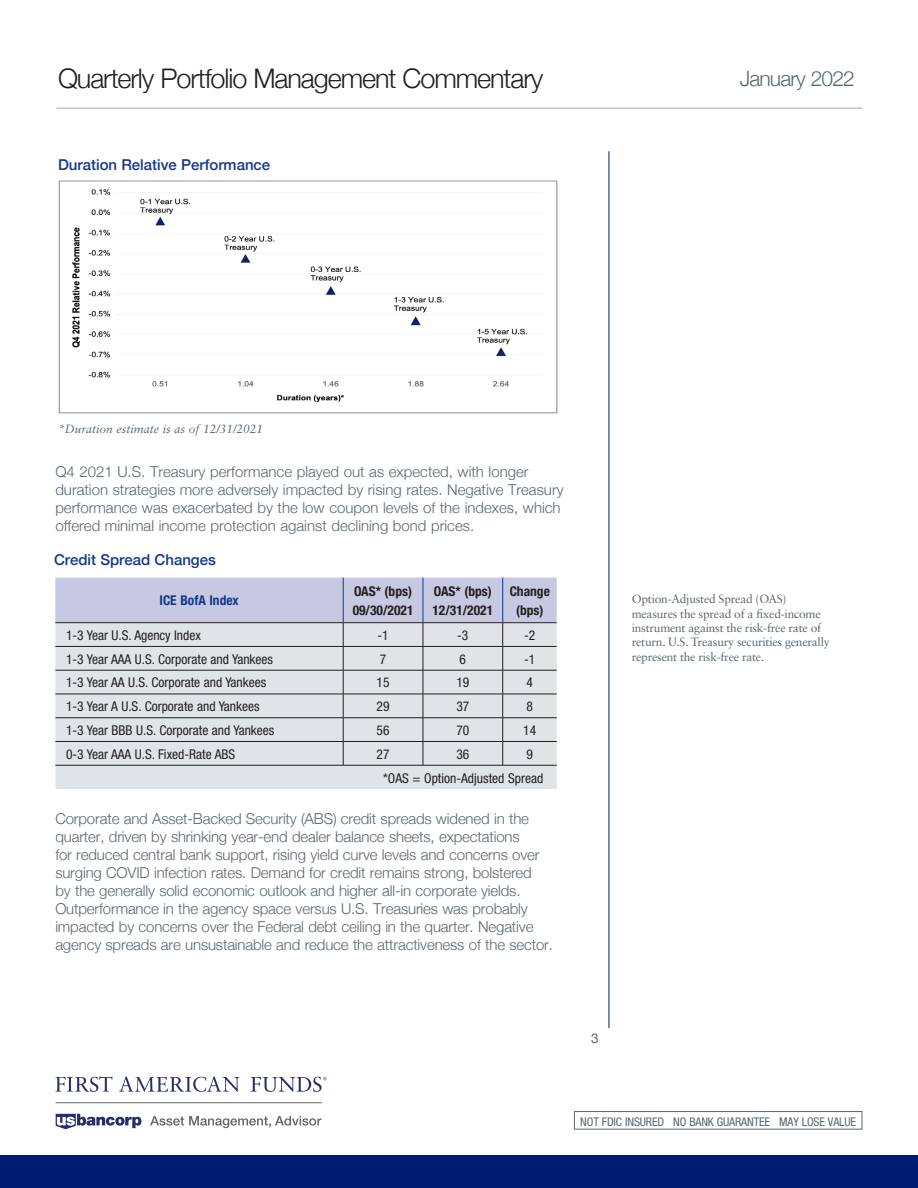
<style>
.page{position:relative;width:918px;height:1188px;background:#fff}
.page>*{position:absolute;margin:0;border:0;box-sizing:border-box;transform-origin:0 0}
.t1{font:300 27px "Helvetica Neue";letter-spacing:-.04em;color:#231f20}
.t2{font:300 21px "Helvetica Neue";letter-spacing:-.04em;color:#5a6670}
.t3{font:300 15px/18px "Helvetica Neue";letter-spacing:-.01em;color:#5a6670}
.t4{font:500 15px "Helvetica Neue";color:#153889}
.t5{font:condensed 13.5px "Helvetica Neue";color:#231f20}
.t6{font:700 condensed 13.5px "Helvetica Neue";color:#231f20}
.t7{font:700 condensed 13.5px "Helvetica Neue";color:#153889}
.t8{font:13.5px "Helvetica Neue";color:#5a6670}
.t9{font:12px/14.4px "Sabon LT Std";letter-spacing:-.02em;color:#5a6670}
.t10{font:condensed 12px "Helvetica Neue";letter-spacing:-.01em;color:#5a6670}
.t11{font:italic 12px "Sabon LT Std";color:#5a6670}
</style>
<div class="page">
<div style="left:574px;top:1111px;width:288px;height:19px;border:1px solid #5a6670"></div>
<svg style="left:56px;top:1114px;width:85px;height:15px"></svg>
<svg style="left:150px;top:1116px;width:171px;height:12px"></svg>
<hr style="left:56px;top:1102px;width:266px;height:1px;background:#636466">
<svg style="left:55px;top:1076px;width:57px;height:16px"></svg>
<svg style="left:119px;top:1076px;width:120px;height:16px"></svg>
<svg style="left:251px;top:1077px;width:75px;height:15px"></svg>
<div style="left:0;top:1155px;width:918px;height:33px;background:#001c70"></div>
<hr style="left:57px;top:107px;width:805px;height:2px;background:#a3a9ad">
<img style="left:58px;top:181px;width:500px;height:232px">
<hr style="left:609px;top:151px;width:1px;height:877px;background:#001c70">
<div style="left:55px;top:766px;width:502px;height:23px;background:#e1e4e7"></div>
<svg style="left:55px;top:578px;width:502px;height:187px;background:#d3d5de"></svg>
<hr style="left:55px;top:765px;width:288px;height:1px;background:#231f20">
<hr style="left:343px;top:765px;width:80px;height:1px;background:#231f20">
<hr style="left:423px;top:765px;width:80px;height:1px;background:#231f20">
<hr style="left:503px;top:765px;width:54px;height:1px;background:#231f20">
<p class="t1" style="left:58px;top:56px;width:487px">Quarterly Portfolio Management Commentary</p>
<p class="t2" style="left:740px;top:62px;width:117px">January 2022</p>
<p class="t4" style="left:58px;top:152px;width:214px">Duration Relative Performance</p>
<p class="t11" style="left:58px;top:422px;width:207px">*Duration estimate is as of 12/31/2021</p>
<p class="t3" style="left:55px;top:461px;width:510px">Q4 2021 U.S. Treasury performance played out as expected, with longer duration strategies more adversely impacted by rising rates. Negative Treasury performance was exacerbated by the low coupon levels of the indexes, which offered minimal income protection against declining bond prices.</p>
<p class="t4" style="left:54px;top:547px;width:163px">Credit Spread Changes</p>
<p class="t7" style="left:160px;top:592px;width:81px">ICE BofA Index</p>
<p class="t6" style="left:354px;top:583px;width:60px">OAS* (bps)</p>
<p class="t6" style="left:353px;top:602px;width:62px">09/30/2021</p>
<p class="t6" style="left:434px;top:583px;width:60px">OAS* (bps)</p>
<p class="t6" style="left:432px;top:602px;width:62px">12/31/2021</p>
<p class="t6" style="left:510px;top:583px;width:42px">Change</p>
<p class="t6" style="left:516px;top:602px;width:29px">(bps)</p>
<p class="t5" style="left:66px;top:627px;width:136px">1-3 Year U.S. Agency Index</p>
<p class="t5" style="left:377px;top:627px;width:13px">-1</p>
<p class="t5" style="left:457px;top:627px;width:13px">-3</p>
<p class="t5" style="left:524px;top:627px;width:13px">-2</p>
<p class="t5" style="left:66px;top:651px;width:209px">1-3 Year AAA U.S. Corporate and Yankees</p>
<p class="t5" style="left:380px;top:651px;width:8px">7</p>
<p class="t5" style="left:460px;top:651px;width:8px">6</p>
<p class="t5" style="left:524px;top:651px;width:13px">-1</p>
<p class="t5" style="left:66px;top:675px;width:202px">1-3 Year AA U.S. Corporate and Yankees</p>
<p class="t5" style="left:377px;top:675px;width:14px">15</p>
<p class="t5" style="left:456px;top:675px;width:14px">19</p>
<p class="t5" style="left:527px;top:675px;width:8px">4</p>
<p class="t5" style="left:66px;top:699px;width:195px">1-3 Year A U.S. Corporate and Yankees</p>
<p class="t5" style="left:377px;top:699px;width:14px">29</p>
<p class="t5" style="left:456px;top:699px;width:14px">37</p>
<p class="t5" style="left:527px;top:699px;width:8px">8</p>
<p class="t5" style="left:66px;top:722px;width:210px">1-3 Year BBB U.S. Corporate and Yankees</p>
<p class="t5" style="left:377px;top:722px;width:14px">56</p>
<p class="t5" style="left:456px;top:722px;width:14px">70</p>
<p class="t5" style="left:523px;top:722px;width:14px">14</p>
<p class="t5" style="left:66px;top:746px;width:171px">0-3 Year AAA U.S. Fixed-Rate ABS</p>
<p class="t5" style="left:377px;top:746px;width:14px">27</p>
<p class="t5" style="left:456px;top:746px;width:14px">36</p>
<p class="t5" style="left:527px;top:746px;width:8px">9</p>
<p class="t5" style="left:383px;top:770px;width:162px">*OAS = Option-Adjusted Spread</p>
<p class="t3" style="left:55px;top:808px;width:499px">Corporate and Asset-Backed Security (ABS) credit spreads widened in the quarter, driven by shrinking year-end dealer balance sheets, expectations<br>for reduced central bank support, rising yield curve levels and concerns over surging COVID infection rates. Demand for credit remains strong, bolstered<br>by the generally solid economic outlook and higher all-in corporate yields.<br>Outperformance in the agency space versus U.S. Treasuries was probably impacted by concerns over the Federal debt ceiling in the quarter. Negative agency spreads are unsustainable and reduce the attractiveness of the sector.</p>
<p class="t9" style="left:632px;top:592px;width:200px">Option-Adjusted Spread (OAS) measures the spread of a fixed-income instrument against the risk-free rate of return. U.S. Treasury securities generally represent the risk-free rate.</p>
<p class="t8" style="left:591px;top:1030px;width:9px">3</p>
<p class="t10" style="left:580px;top:1114px;width:277px">NOT FDIC INSURED NO BANK GUARANTEE MAY LOSE VALUE</p>
</div>
